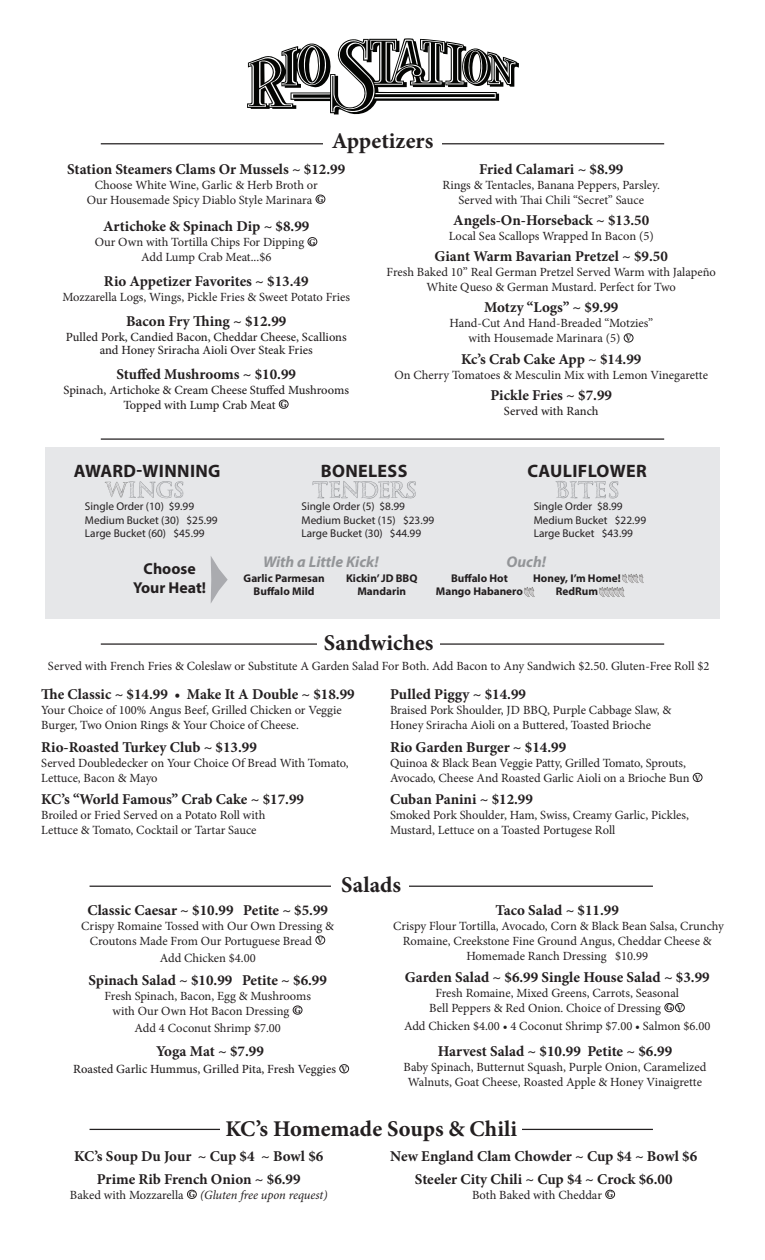
<style>
.page{position:relative;width:765px;height:1260px;background:#fff}
.page>*{position:absolute;margin:0;border:0;box-sizing:border-box;transform-origin:0 0}
.t1{font:700 22.5px "Minion Pro";color:#231f20}
.t2{font:700 18px "Myriad Pro";letter-spacing:.02em;color:#231f20}
.t3{font:700 15.75px/19px "Myriad Pro";color:#231f20;text-align:center}
.t4{font:italic 700 15.5px "Myriad Pro";color:#939598}
.t5{font:700 15px/22.5px "Minion Pro";color:#231f20;text-align:center}
.t6{font:12.5px/15px "Minion Pro";color:#231f20;text-align:center}
.t7{font:500 12.5px/12.5px "Minion Pro";color:#231f20;text-align:center}
.t8{font:italic 12.5px "Minion Pro";letter-spacing:-.01em;color:#231f20}
.t9{font:11.25px/13.5px "Myriad Pro";color:#231f20}
.t10{font:700 11.25px/13.5px "Myriad Pro";color:#231f20;text-align:center}
.s1{font-weight:700;font-size:8.75px}
.s2{font-style:normal}
.s3{font-weight:700;font-style:normal;font-size:8.75px}
</style>
<div class="page">
<div style="left:45px;top:447px;width:675px;height:172px;background:#e6e7e9"></div>
<svg style="left:247px;top:38px;width:272px;height:77px"></svg>
<hr style="left:101px;top:143px;width:563px;height:1px;background:#231f20">
<div style="left:323px;top:139px;width:119px;height:8px;background:#fff"></div>
<div style="left:693px;top:773px;width:9px;height:9px;border:1px solid #231f20;border-radius:50%"></div>
<div style="left:316px;top:936px;width:9px;height:9px;border:1px solid #231f20;border-radius:50%"></div>
<div style="left:293px;top:1006px;width:9px;height:9px;border:1px solid #231f20;border-radius:50%"></div>
<div style="left:664px;top:1003px;width:10px;height:9px;border:1px solid #231f20;border-radius:50%"></div>
<div style="left:675px;top:1003px;width:10px;height:9px;border:1px solid #231f20;border-radius:50%"></div>
<div style="left:187px;top:1190px;width:10px;height:9px;border:1px solid #231f20;border-radius:50%"></div>
<div style="left:605px;top:1190px;width:10px;height:9px;border:1px solid #231f20;border-radius:50%"></div>
<hr style="left:101px;top:438px;width:563px;height:2px;background:#231f20">
<hr style="left:101px;top:643px;width:563px;height:2px;background:#231f20">
<hr style="left:90px;top:886px;width:563px;height:1px;background:#231f20">
<hr style="left:90px;top:1129px;width:563px;height:1px;background:#231f20">
<div style="left:318px;top:632px;width:122px;height:15px;background:#fff"></div>
<div style="left:332px;top:879px;width:77px;height:14px;background:#fff"></div>
<div style="left:220px;top:1120px;width:302px;height:14px;background:#fff"></div>
<svg style="left:555px;top:481px;width:64px;height:18px"></svg>
<svg style="left:105px;top:481px;width:79px;height:17px"></svg>
<svg style="left:312px;top:481px;width:104px;height:18px"></svg>
<svg style="left:211px;top:556px;width:17px;height:47px"></svg>
<svg style="left:524px;top:587px;width:11px;height:10px"></svg>
<svg style="left:599px;top:574px;width:45px;height:23px"></svg>
<div style="left:339px;top:1064px;width:10px;height:9px;border:1px solid #231f20;border-radius:50%"></div>
<div style="left:316px;top:195px;width:9px;height:9px;border:1px solid #231f20;border-radius:50%"></div>
<div style="left:308px;top:237px;width:9px;height:9px;border:1px solid #231f20;border-radius:50%"></div>
<div style="left:279px;top:400px;width:9px;height:9px;border:1px solid #231f20;border-radius:50%"></div>
<div style="left:624px;top:334px;width:9px;height:8px;border:1px solid #231f20;border-radius:50%"></div>
<h1 class="t1" style="left:332px;top:125px;width:103px">Appetizers</h1>
<p class="t5" style="left:67px;top:157px;width:280px">Station Steamers Clams Or Mussels ~ $12.99</p>
<p class="t6" style="left:87px;top:177px;width:238px">Choose White Wine, Garlic &amp; Herb Broth or<br>Our Housemade Spicy Diablo Style Marinara <span class="s1">G</span></p>
<p class="t5" style="left:103px;top:215px;width:208px">Artichoke &amp; Spinach Dip ~ $8.99</p>
<p class="t6" style="left:95px;top:235px;width:222px">Our Own with Tortilla Chips For Dipping <span class="s1">G<br></span>Add Lump Crab Meat...$6</p>
<p class="t5" style="left:104px;top:270px;width:206px">Rio Appetizer Favorites ~ $13.49</p>
<p class="t6" style="left:62px;top:290px;width:289px">Mozzarella Logs, Wings, Pickle Fries &amp; Sweet Potato Fries</p>
<p class="t5" style="left:126px;top:310px;width:162px">Bacon Fry Thing ~ $12.99</p>
<p class="t7" style="left:66px;top:331px;width:282px">Pulled Pork, Candied Bacon, Cheddar Cheese, Scallions and Honey Sriracha Aioli Over Steak Fries</p>
<p class="t5" style="left:116px;top:362px;width:181px">Stuffed Mushrooms ~ $10.99</p>
<p class="t7" style="left:64px;top:382px;width:287px;line-height:15px">Spinach, Artichoke &amp; Cream Cheese Stuffed Mushrooms<br>Topped with Lump Crab Meat <span class="s1">G</span></p>
<p class="t5" style="left:479px;top:157px;width:146px">Fried Calamari ~ $8.99</p>
<p class="t6" style="left:443px;top:177px;width:219px">Rings &amp; Tentacles, Banana Peppers, Parsley.<br>Served with Thai Chili “Secret” Sauce</p>
<p class="t5" style="left:453px;top:209px;width:198px">Angels-On-Horseback ~ $13.50</p>
<p class="t6" style="left:449px;top:228px;width:206px">Local Sea Scallops Wrapped In Bacon (5)</p>
<p class="t5" style="left:435px;top:245px;width:235px">Giant Warm Bavarian Pretzel ~ $9.50</p>
<p class="t6" style="left:387px;top:265px;width:331px">Fresh Baked 10” Real German Pretzel Served Warm with Jalapeño<br>White Queso &amp; German Mustard. Perfect for Two</p>
<p class="t5" style="left:484px;top:296px;width:136px">Motzy “Logs” ~ $9.99</p>
<p class="t6" style="left:449px;top:316px;width:205px">Hand-Cut And Hand-Breaded “Motzies” with Housemade Marinara (5) <span class="s1">V</span></p>
<p class="t5" style="left:461px;top:347px;width:182px">Kc’s Crab Cake App ~ $14.99</p>
<p class="t6" style="left:394px;top:367px;width:315px">On Cherry Tomatoes &amp; Mesculin Mix with Lemon Vinegarette</p>
<p class="t5" style="left:490px;top:384px;width:123px">Pickle Fries ~ $7.99</p>
<p class="t7" style="left:504px;top:405px;width:96px">Served with Ranch</p>
<h2 class="t2" style="left:74px;top:459px;width:148px">AWARD-WINNING</h2>
<h2 class="t2" style="left:321px;top:459px;width:88px">BONELESS</h2>
<h2 class="t2" style="left:527px;top:459px;width:121px">CAULIFLOWER</h2>
<p class="t9" style="left:85px;top:500px;width:134px">Single Order (10) $9.99<br>Medium Bucket (30) $25.99<br>Large Bucket (60) $45.99</p>
<p class="t9" style="left:302px;top:500px;width:134px">Single Order (5) $8.99<br>Medium Bucket (15) $23.99<br>Large Bucket (30) $44.99</p>
<p class="t9" style="left:534px;top:500px;width:114px">Single Order $8.99<br>Medium Bucket $22.99<br>Large Bucket $43.99</p>
<p class="t10" style="left:244px;top:571px;width:83px">Garlic Parmesan<br>Buffalo Mild</p>
<p class="t10" style="left:346px;top:571px;width:73px">Kickin’ JD BBQ<br>Mandarin</p>
<p class="t10" style="left:436px;top:571px;width:88px">Buffalo Hot<br>Mango Habanero</p>
<p class="t10" style="left:533px;top:571px;width:89px">Honey, I’m Home!<br>RedRum</p>
<p class="t4" style="left:263px;top:552px;width:117px">With a Little Kick!</p>
<p class="t4" style="left:507px;top:552px;width:41px">Ouch!</p>
<p class="t3" style="left:133px;top:558px;width:74px">Choose<br>Your Heat!</p>
<h1 class="t1" style="left:324px;top:627px;width:111px">Sandwiches</h1>
<p class="t6" style="left:48px;top:659px;width:663px">Served with French Fries &amp; Coleslaw or Substitute A Garden Salad For Both. Add Bacon to Any Sandwich $2.50. Gluten-Free Roll $2</p>
<p class="t5" style="left:41px;top:683px;width:315px">The Classic ~ $14.99 • Make It A Double ~ $18.99</p>
<p class="t6" style="left:41px;top:703px;width:302px;text-align:left">Your Choice of 100% Angus Beef, Grilled Chicken or Veggie<br>Burger, Two Onion Rings &amp; Your Choice of Cheese.</p>
<p class="t5" style="left:41px;top:736px;width:217px">Rio-Roasted Turkey Club ~ $13.99</p>
<p class="t6" style="left:41px;top:755px;width:309px;text-align:left">Served Doubledecker on Your Choice Of Bread With Tomato,<br>Lettuce, Bacon &amp; Mayo</p>
<p class="t5" style="left:41px;top:788px;width:264px">KC’s “World Famous” Crab Cake ~ $17.99</p>
<p class="t6" style="left:41px;top:808px;width:226px;text-align:left">Broiled or Fried Served on a Potato Roll with<br>Lettuce &amp; Tomato, Cocktail or Tartar Sauce</p>
<p class="t5" style="left:390px;top:683px;width:138px">Pulled Piggy ~ $14.99</p>
<p class="t6" style="left:390px;top:703px;width:283px;text-align:left">Braised Pork Shoulder, JD BBQ, Purple Cabbage Slaw, &amp;<br>Honey Sriracha Aioli on a Buttered, Toasted Brioche</p>
<p class="t5" style="left:390px;top:736px;width:178px">Rio Garden Burger ~ $14.99</p>
<p class="t6" style="left:390px;top:755px;width:312px;text-align:left">Quinoa &amp; Black Bean Veggie Patty, Grilled Tomato, Sprouts,<br>Avocado, Cheese And Roasted Garlic Aioli on a Brioche Bun <span class="s1">V</span></p>
<p class="t5" style="left:390px;top:788px;width:144px">Cuban Panini ~ $12.99</p>
<p class="t6" style="left:390px;top:808px;width:300px;text-align:left">Smoked Pork Shoulder, Ham, Swiss, Creamy Garlic, Pickles,<br>Mustard, Lettuce on a Toasted Portugese Roll</p>
<h1 class="t1" style="left:341px;top:869px;width:61px">Salads</h1>
<p class="t5" style="left:87px;top:898px;width:242px">Classic Caesar ~ $10.99 Petite ~ $5.99</p>
<p class="t6" style="left:81px;top:918px;width:254px">Crispy Romaine Tossed with Our Own Dressing &amp;<br>Croutons Made From Our Portuguese Bread <span class="s1">V</span></p>
<p class="t6" style="left:160px;top:951px;width:97px">Add Chicken $4.00</p>
<p class="t5" style="left:89px;top:968px;width:240px">Spinach Salad ~ $10.99 Petite ~ $6.99</p>
<p class="t6" style="left:105px;top:988px;width:208px">Fresh Spinach, Bacon, Egg &amp; Mushrooms with Our Own Hot Bacon Dressing <span class="s1">G</span></p>
<p class="t6" style="left:135px;top:1021px;width:148px">Add 4 Coconut Shrimp $7.00</p>
<p class="t5" style="left:156px;top:1039px;width:109px">Yoga Mat ~ $7.99</p>
<p class="t7" style="left:73px;top:1063px;width:276px">Roasted Garlic Hummus, Grilled Pita, Fresh Veggies <span class="s1">V</span></p>
<p class="t5" style="left:496px;top:898px;width:125px">Taco Salad ~ $11.99</p>
<p class="t6" style="left:393px;top:918px;width:332px">Crispy Flour Tortilla, Avocado, Corn &amp; Black Bean Salsa, Crunchy<br>Romaine, Creekstone Fine Ground Angus, Cheddar Cheese &amp;<br>Homemade Ranch Dressing $10.99</p>
<p class="t5" style="left:405px;top:966px;width:306px">Garden Salad ~ $6.99 Single House Salad ~ $3.99</p>
<p class="t6" style="left:429px;top:986px;width:255px">Fresh Romaine, Mixed Greens, Carrots, Seasonal<br>Bell Peppers &amp; Red Onion. Choice of Dressing <span class="s1">G V</span></p>
<p class="t6" style="left:404px;top:1018px;width:308px">Add Chicken $4.00 • 4 Coconut Shrimp $7.00 • Salmon $6.00</p>
<p class="t5" style="left:438px;top:1039px;width:236px">Harvest Salad ~ $10.99 Petite ~ $6.99</p>
<p class="t6" style="left:404px;top:1059px;width:304px">Baby Spinach, Butternut Squash, Purple Onion, Caramelized<br>Walnuts, Goat Cheese, Roasted Apple &amp; Honey Vinaigrette</p>
<h1 class="t1" style="left:225px;top:1113px;width:293px">KC’s Homemade Soups &amp; Chili</h1>
<p class="t5" style="left:74px;top:1145px;width:251px">KC’s Soup Du Jour ~ Cup $4 ~ Bowl $6<br>Prime Rib French Onion ~ $6.99</p>
<p class="t8" style="left:70px;top:1186px;width:259px"><span class="s2">Baked with Mozzarella</span> <span class="s3">G</span> (Gluten free upon request)</p>
<p class="t5" style="left:390px;top:1145px;width:309px">New England Clam Chowder ~ Cup $4 ~ Bowl $6<br>Steeler City Chili ~ Cup $4 ~ Crock $6.00</p>
<p class="t6" style="left:472px;top:1187px;width:143px">Both Baked with Cheddar <span class="s1">G</span></p>
</div>
